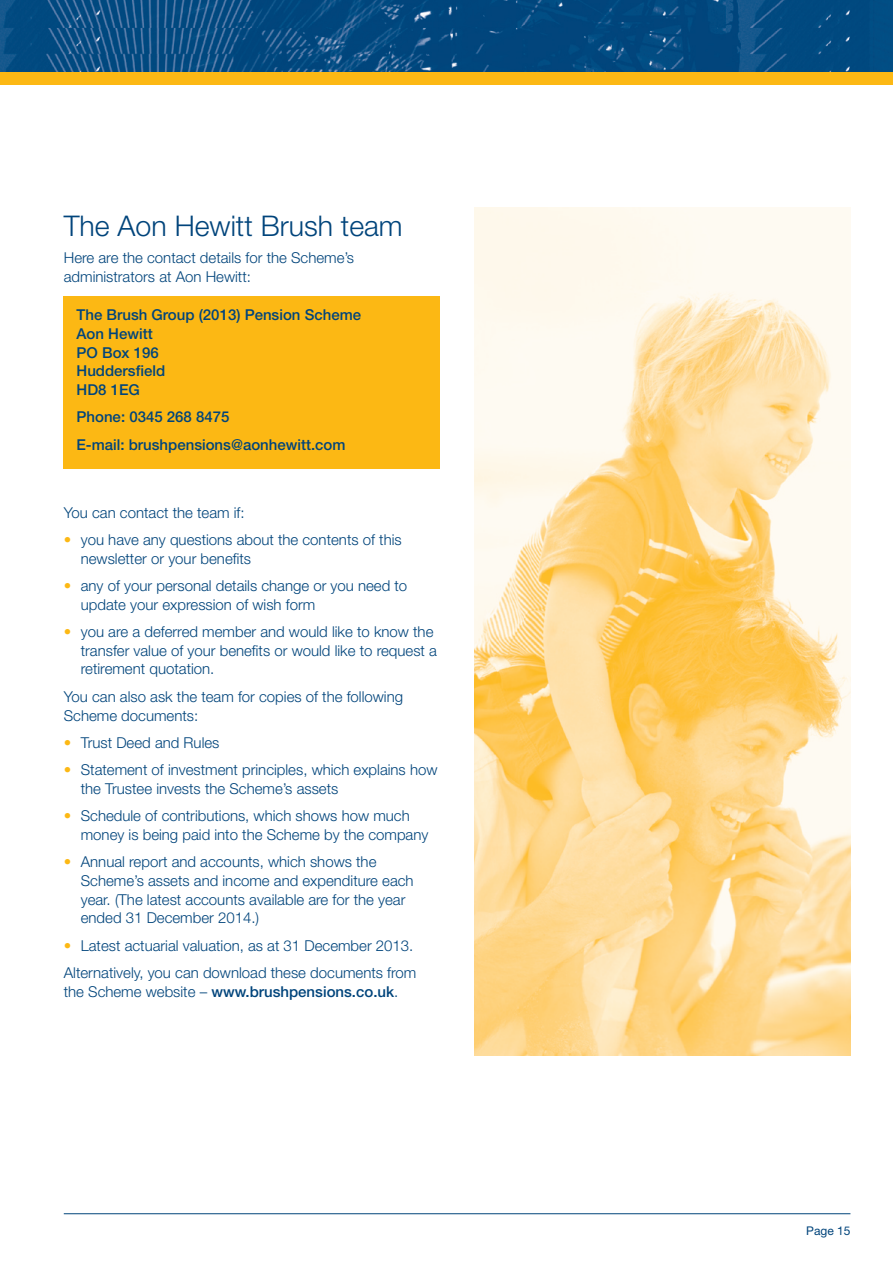
<style>
.page{position:relative;width:893px;height:1263px;background:#fff}
.page>*{position:absolute;margin:0;border:0;box-sizing:border-box;transform-origin:0 0}
.t1{font:300 28.5px "Helvetica Neue LT Std";color:#00447b}
.t2{font:300 15px/18.8px "Helvetica Neue LT Std";color:#00447b}
.t3{font:500 15px/18.8px "Helvetica Neue LT Std";color:#00447b}
.t4{font:12px "Helvetica Neue LT Std";color:#00447b}
.s1{font-weight:900;color:#fcb814}
.s2{font-weight:300}
</style>
<div class="page">
<img style="left:0;top:0;width:893px;height:72px">
<div style="left:0;top:72px;width:893px;height:13px;background:#fcb814"></div>
<hr style="left:64px;top:1213px;width:786px;height:1px;background:#00447b">
<div style="left:64px;top:297px;width:376px;height:172px;background:#fcb814"></div>
<img style="left:474px;top:208px;width:376px;height:847px">
<h1 class="t1" style="left:64px;top:209px;width:340px">The Aon Hewitt Brush team</h1>
<p class="t2" style="left:64px;top:248px;width:292px">Here are the contact details for the Scheme’s administrators at Aon Hewitt:</p>
<p class="t3" style="left:77px;top:305px;width:286px">The Brush Group (2013) Pension Scheme<br>Aon Hewitt<br>PO Box 196<br>Huddersfield<br>HD8 1EG</p>
<p class="t3" style="left:77px;top:403px;width:271px;line-height:27.3px">Phone: 0345 268 8475<br>E-mail: brushpensions@aonhewitt.com</p>
<p class="t2" style="left:64px;top:503px;width:182px">You can contact the team if:</p>
<p class="t2" style="left:81px;top:530px;width:322px;text-indent:-17px"><span class="s1">•</span> you have any questions about the contents of this newsletter or your benefits</p>
<p class="t2" style="left:81px;top:576px;width:328px;text-indent:-17px"><span class="s1">•</span> any of your personal details change or you need to update your expression of wish form</p>
<p class="t2" style="left:81px;top:622px;width:358px;text-indent:-17px"><span class="s1">•</span> you are a deferred member and would like to know the transfer value of your benefits or would like to request a retirement quotation.</p>
<p class="t2" style="left:64px;top:687px;width:341px">You can also ask the team for copies of the following<br>Scheme documents:</p>
<p class="t2" style="left:64px;top:733px;width:157px"><span class="s1">•</span> Trust Deed and Rules</p>
<p class="t2" style="left:81px;top:760px;width:358px;text-indent:-17px"><span class="s1">•</span> Statement of investment principles, which explains how the Trustee invests the Scheme’s assets</p>
<p class="t2" style="left:81px;top:806px;width:349px;text-indent:-17px"><span class="s1">•</span> Schedule of contributions, which shows how much money is being paid into the Scheme by the company</p>
<p class="t2" style="left:81px;top:852px;width:334px;text-indent:-17px"><span class="s1">•</span> Annual report and accounts, which shows the Scheme’s assets and income and expenditure each year. (The latest accounts available are for the year ended 31 December 2014.)</p>
<p class="t2" style="left:64px;top:931px;width:354px;line-height:27.3px"><span class="s1">•</span> Latest actuarial valuation, as at 31 December 2013.<br>Alternatively, you can download these documents from</p>
<p class="t3" style="left:64px;top:982px;width:336px"><span class="s2">the Scheme website –</span> www.brushpensions.co.uk<span class="s2">.</span></p>
<p class="t4" style="left:806px;top:1224px;width:46px">Page 15</p>
</div>
